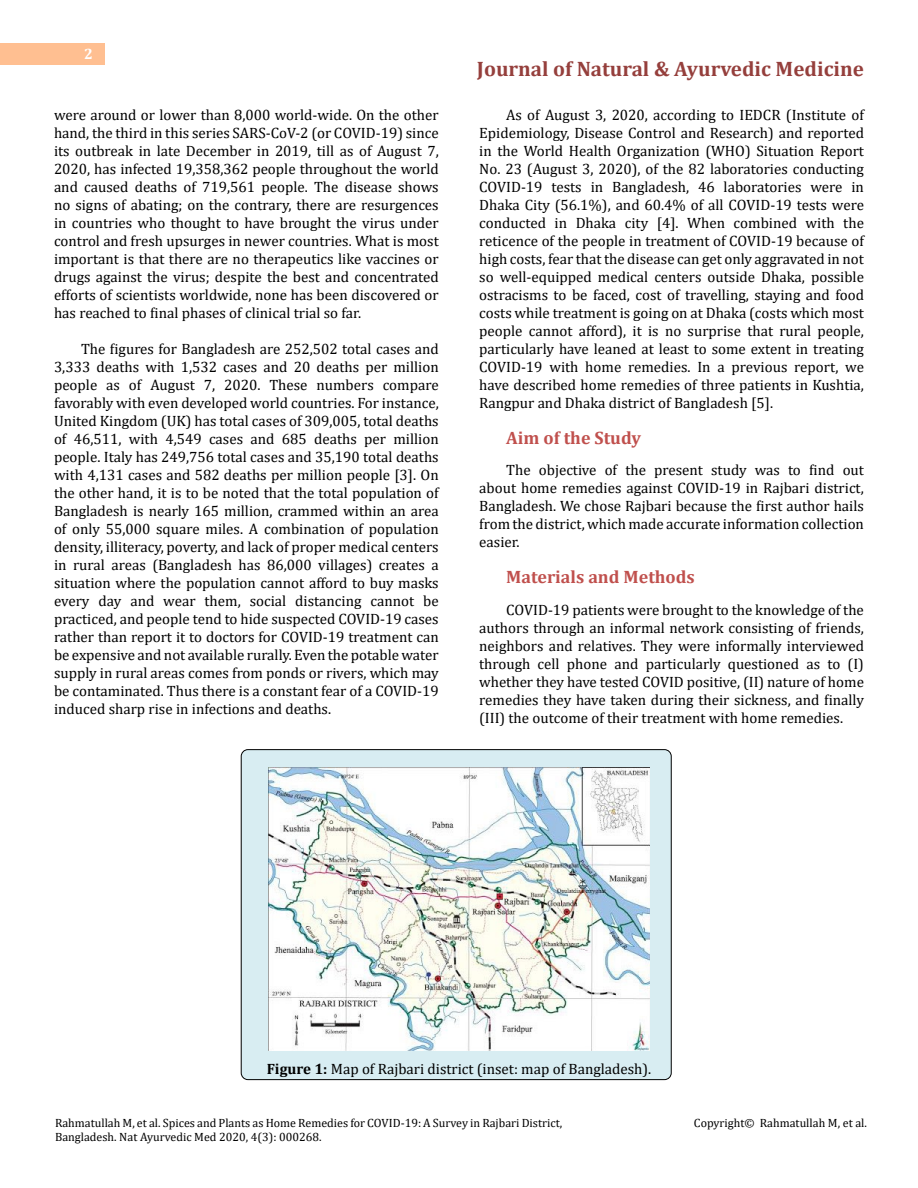
<style>
.page{position:relative;width:918px;height:1188px;background:#fff}
.page>*{position:absolute;margin:0;border:0;box-sizing:border-box;transform-origin:0 0}
.t1{font:700 21px "Cambria";color:#953f3c}
.t2{font:700 18px "Cambria";color:#c0504d}
.t3{font:15px/18px "Cambria";color:#000;text-align:justify}
.t4{font:700 15px "Cambria";color:#fff}
.t5{font:12px/14.4px "Cambria";color:#000}
.s1{font-weight:700}
</style>
<div class="page">
<div style="left:0;top:43px;width:105px;height:21px;background:#ffbf91"></div>
<div style="left:241px;top:750px;width:430px;height:330px;background:#d8edf2;border-radius:7px"></div>
<div style="left:241px;top:749px;width:431px;height:331px;border:1px solid #000;border-radius:7px"></div>
<img style="left:268px;top:768px;width:382px;height:283px">
<p class="t4" style="left:84px;top:44px;width:10px">2</p>
<p class="t3" style="left:54px;top:105px;width:386px">were around or lower than 8,000 world-wide. On the other hand, the third in this series SARS-CoV-2 (or COVID-19) since its outbreak in late December in 2019, till as of August 7, 2020, has infected 19,358,362 people throughout the world and caused deaths of 719,561 people. The disease shows no signs of abating; on the contrary, there are resurgences in countries who thought to have brought the virus under control and fresh upsurges in newer countries. What is most important is that there are no therapeutics like vaccines or drugs against the virus; despite the best and concentrated efforts of scientists worldwide, none has been discovered or has reached to final phases of clinical trial so far.</p>
<p class="t3" style="left:54px;top:339px;width:386px;text-indent:27px">The figures for Bangladesh are 252,502 total cases and 3,333 deaths with 1,532 cases and 20 deaths per million people as of August 7, 2020. These numbers compare favorably with even developed world countries. For instance, United Kingdom (UK) has total cases of 309,005, total deaths of 46,511, with 4,549 cases and 685 deaths per million people. Italy has 249,756 total cases and 35,190 total deaths with 4,131 cases and 582 deaths per million people [3]. On the other hand, it is to be noted that the total population of Bangladesh is nearly 165 million, crammed within an area of only 55,000 square miles. A combination of population density, illiteracy, poverty, and lack of proper medical centers in rural areas (Bangladesh has 86,000 villages) creates a situation where the population cannot afford to buy masks every day and wear them, social distancing cannot be practiced, and people tend to hide suspected COVID-19 cases rather than report it to doctors for COVID-19 treatment can be expensive and not available rurally. Even the potable water supply in rural areas comes from ponds or rivers, which may be contaminated. Thus there is a constant fear of a COVID-19 induced sharp rise in infections and deaths.</p>
<h1 class="t1" style="left:477px;top:54px;width:389px">Journal of Natural &amp; Ayurvedic Medicine</h1>
<p class="t3" style="left:479px;top:105px;width:386px;text-indent:27px">As of August 3, 2020, according to IEDCR (Institute of Epidemiology, Disease Control and Research) and reported in the World Health Organization (WHO) Situation Report No. 23 (August 3, 2020), of the 82 laboratories conducting COVID-19 tests in Bangladesh, 46 laboratories were in Dhaka City (56.1%), and 60.4% of all COVID-19 tests were conducted in Dhaka city [4]. When combined with the reticence of the people in treatment of COVID-19 because of high costs, fear that the disease can get only aggravated in not so well-equipped medical centers outside Dhaka, possible ostracisms to be faced, cost of travelling, staying and food costs while treatment is going on at Dhaka (costs which most people cannot afford), it is no surprise that rural people, particularly have leaned at least to some extent in treating COVID-19 with home remedies. In a previous report, we have described home remedies of three patients in Kushtia, Rangpur and Dhaka district of Bangladesh [5].</p>
<p class="t2" style="left:506px;top:425px;width:136px">Aim of the Study</p>
<p class="t3" style="left:479px;top:461px;width:386px;text-indent:27px">The objective of the present study was to find out about home remedies against COVID-19 in Rajbari district, Bangladesh. We chose Rajbari because the first author hails from the district, which made accurate information collection easier.</p>
<p class="t2" style="left:506px;top:564px;width:190px">Materials and Methods</p>
<p class="t3" style="left:479px;top:600px;width:386px;text-indent:27px">COVID-19 patients were brought to the knowledge of the authors through an informal network consisting of friends, neighbors and relatives. They were informally interviewed through cell phone and particularly questioned as to (I) whether they have tested COVID positive, (II) nature of home remedies they have taken during their sickness, and finally (III) the outcome of their treatment with home remedies.</p>
<p class="t3" style="left:267px;top:1059px;width:386px"><span class="s1">Figure 1:</span> Map of Rajbari district (inset: map of Bangladesh).</p>
<p class="t5" style="left:55px;top:1115px;width:509px">Rahmatullah M, et al. Spices and Plants as Home Remedies for COVID-19: A Survey in Rajbari District,<br>Bangladesh. Nat Ayurvedic Med 2020, 4(3): 000268.</p>
<p class="t5" style="left:694px;top:1115px;width:174px">Copyright© Rahmatullah M, et al.</p>
</div>
